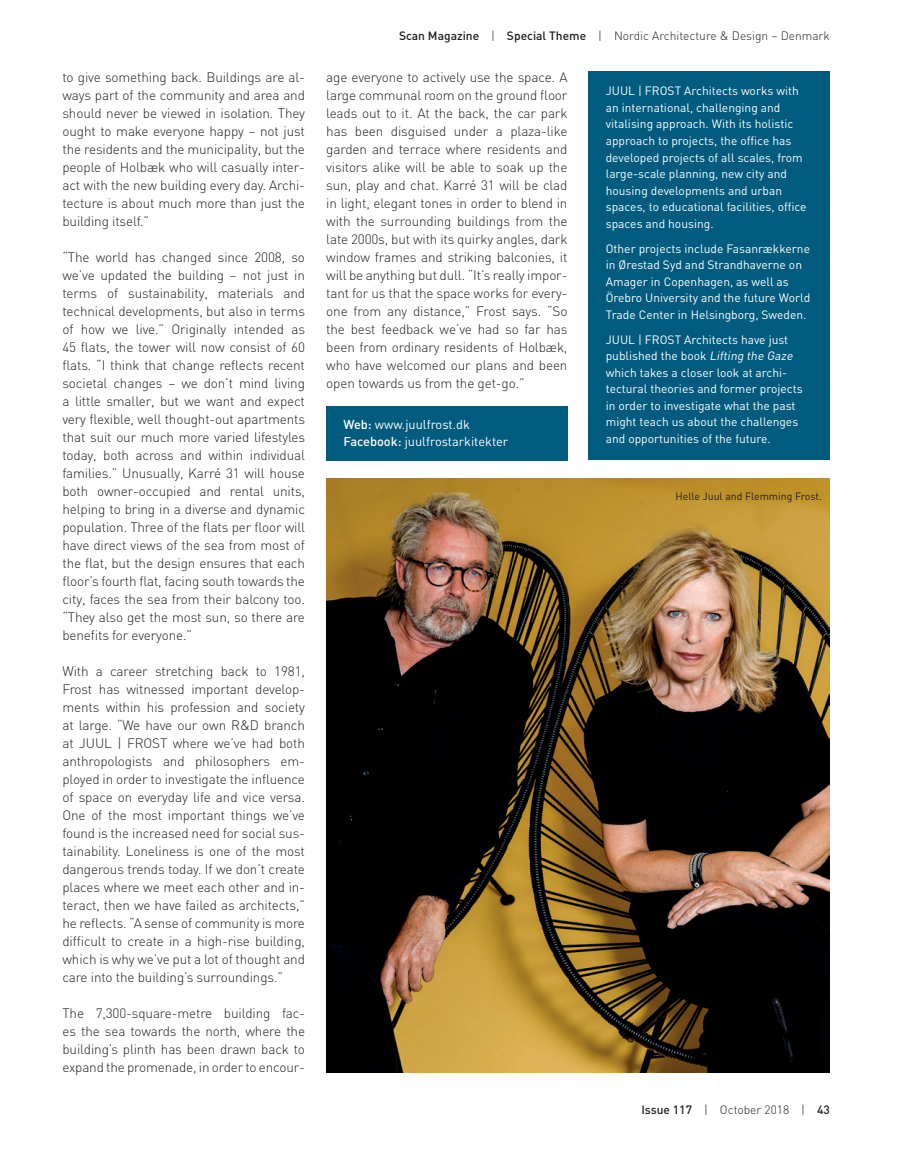
<style>
.page{position:relative;width:915px;height:1149px;background:#fff}
.page>*{position:absolute;margin:0;border:0;box-sizing:border-box;transform-origin:0 0}
.t1{font:300 13.5px/18px "DIN";letter-spacing:-.01em;color:#231f20;text-align:justify}
.t2{font:12.75px/16.5px "DIN";color:#fff}
.t3{font:12px/16.5px "DIN";color:#fff}
.t4{font:300 12px "DIN";color:#231f20}
.t5{font:10.5px "DIN";color:#231f20}
.s1{font-weight:500}
.s2{font-style:italic}
</style>
<div class="page">
<div style="left:326px;top:406px;width:241px;height:54px;background:#005b7f"></div>
<div style="left:588px;top:71px;width:241px;height:389px;background:#005b7f"></div>
<img style="left:326px;top:478px;width:503px;height:593px">
<p class="t1" style="left:62px;top:68px;width:244px">to give something back. Buildings are al&shy;ways part of the community and area and should never be viewed in isolation. They ought to make everyone happy – not just the residents and the municipality, but the people of Holbæk who will casually inter&shy;act with the new building every day. Archi&shy;tecture is about much more than just the building itself.”</p>
<p class="t1" style="left:62px;top:248px;width:244px">“The world has changed since 2008, so we’ve updated the building – not just in terms of sustainability, materials and technical developments, but also in terms of how we live.” Originally intended as 45 flats, the tower will now consist of 60 flats. “I think that change reflects recent societal changes – we don’t mind living a little smaller, but we want and expect very flexible, well thought-out apartments that suit our much more varied lifestyles today, both across and within individual families.” Unusually, Karré 31 will house both owner-occupied and rental units, helping to bring in a diverse and dynamic population. Three of the flats per floor will have direct views of the sea from most of the flat, but the design ensures that each floor’s fourth flat, facing south towards the city, faces the sea from their balcony too. “They also get the most sun, so there are benefits for everyone.”</p>
<p class="t1" style="left:62px;top:662px;width:244px">With a career stretching back to 1981, Frost has witnessed important develop&shy;ments within his profession and society at large. “We have our own R&amp;D branch at JUUL | FROST where we’ve had both anthropologists and philosophers em&shy;ployed in order to investigate the influence of space on everyday life and vice versa.<br>One of the most important things we’ve found is the increased need for social sus&shy;tainability. Loneliness is one of the most dangerous trends today. If we don’t create places where we meet each other and in&shy;teract, then we have failed as architects,” he reflects. “A sense of community is more difficult to create in a high-rise building, which is why we’ve put a lot of thought and care into the building’s surroundings.”</p>
<p class="t1" style="left:62px;top:1004px;width:244px">The 7,300-square-metre building fac&shy;es the sea towards the north, where the building’s plinth has been drawn back to expand the promenade, in order to encour-</p>
<p class="t4" style="left:399px;top:28px;width:432px"><span class="s1">Scan Magazine</span> | <span class="s1">Special Theme</span> | Nordic Architecture &amp; Design – Denmark</p>
<p class="t1" style="left:326px;top:68px;width:243px">age everyone to actively use the space. A large communal room on the ground floor leads out to it. At the back, the car park has been disguised under a plaza-like garden and terrace where residents and visitors alike will be able to soak up the sun, play and chat. Karré 31 will be clad in light, elegant tones in order to blend in with the surrounding buildings from the late 2000s, but with its quirky angles, dark window frames and striking balconies, it will be anything but dull. “It’s really impor&shy;tant for us that the space works for every&shy;one from any distance,” Frost says. “So the best feedback we’ve had so far has been from ordinary residents of Holbæk, who have welcomed our plans and been open towards us from the get-go.”</p>
<p class="t2" style="left:343px;top:416px;width:166px"><span class="s1">Web:</span> www.juulfrost.dk<br><span class="s1">Facebook:</span> juulfrostarkitekter</p>
<p class="t3" style="left:605px;top:83px;width:202px">JUUL | FROST Architects works with an international, challenging and vitalising approach. With its holistic approach to projects, the office has developed projects of all scales, from large-scale planning, new city and housing developments and urban spaces, to educational facilities, office spaces and housing.</p>
<p class="t3" style="left:605px;top:240px;width:206px">Other projects include Fasanrækkerne in Ørestad Syd and Strandhaverne on Amager in Copenhagen, as well as Örebro University and the future World Trade Center in Helsingborg, Sweden.</p>
<p class="t3" style="left:605px;top:331px;width:198px">JUUL | FROST Architects have just published the book <span class="s2">Lifting the Gaze </span>which takes a closer look at archi&shy;tectural theories and former projects in order to investigate what the past might teach us about the challenges and opportunities of the future.</p>
<p class="t5" style="left:675px;top:489px;width:148px">Helle Juul and Flemming Frost.</p>
<p class="t4" style="left:641px;top:1102px;width:190px"><span class="s1">Issue 117</span> | October 2018 | <span class="s1">43</span></p>
</div>
